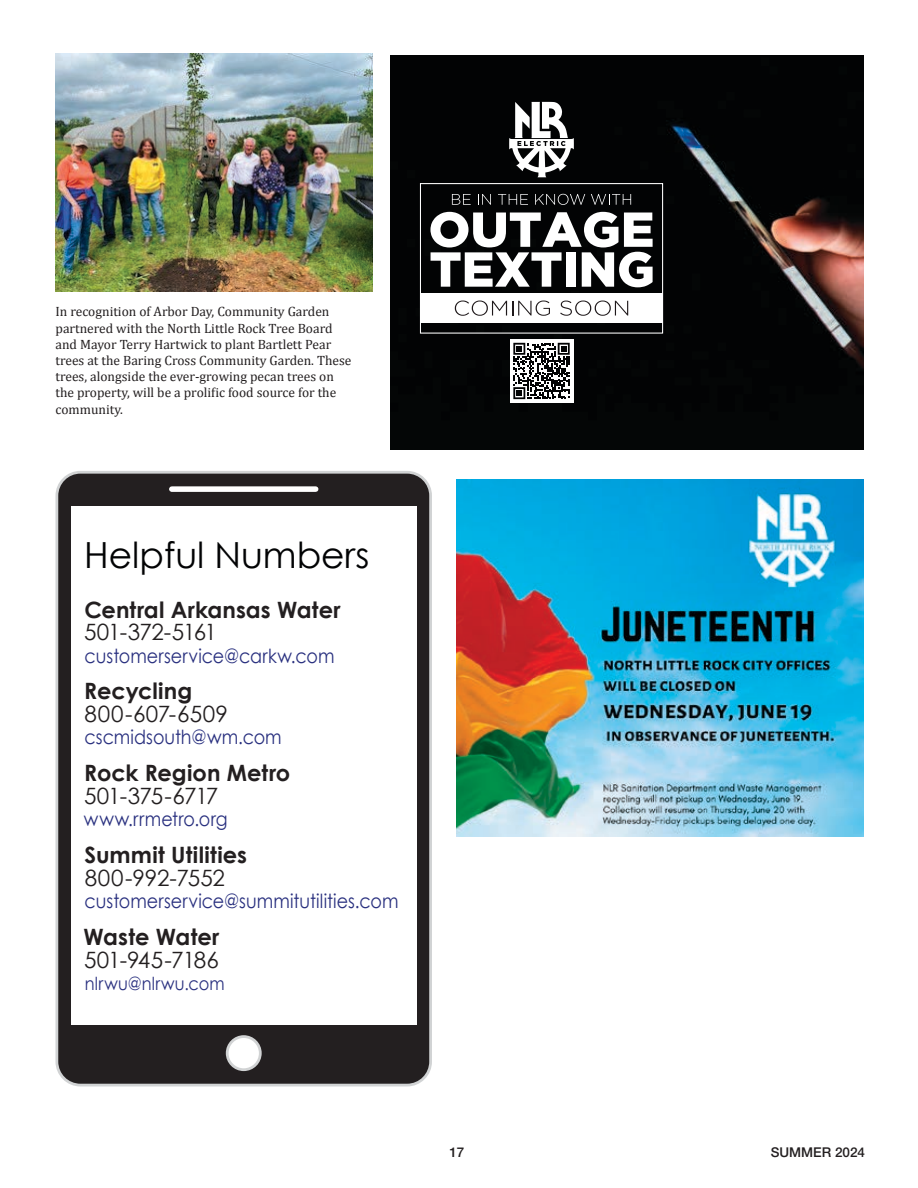
<style>
.page{position:relative;width:918px;height:1188px;background:#fff}
.page>*{position:absolute;margin:0;border:0;box-sizing:border-box;transform-origin:0 0}
.t1{font:36px "Century Gothic";color:#020304}
.t2{font:700 22.5px "Century Gothic";letter-spacing:.005em;color:#231f20}
.t3{font:22.5px "Century Gothic";letter-spacing:-.045em;color:#231f20}
.t4{font:22.5px "Century Gothic";letter-spacing:-.05em;color:#231f20}
.t5{font:22.5px "Century Gothic";letter-spacing:.015em;color:#231f20}
.t6{font:22.5px "Century Gothic";color:#231f20}
.t7{font:19.5px "Century Gothic";letter-spacing:.005em;color:#29307f;scale:.9 1}
.t8{font:18px "Century Gothic";letter-spacing:.015em;color:#29307f;scale:.9 1}
.t9{font:13.5px/16.2px "Cambria";color:#231f20}
.t10{font:500 13.5px "Helvetica Neue LT Std";color:#231f20}
</style>
<div class="page">
<img style="left:55px;top:54px;width:317px;height:237px">
<img style="left:391px;top:55px;width:473px;height:394px">
<div style="left:420px;top:183px;width:243px;height:151px;border:1px solid #fff"></div>
<svg style="left:430px;top:212px;width:223px;height:75px"></svg>
<div style="left:420px;top:293px;width:243px;height:30px;background:#fff"></div>
<svg style="left:455px;top:301px;width:95px;height:15px"></svg>
<svg style="left:560px;top:301px;width:68px;height:15px"></svg>
<svg style="left:452px;top:194px;width:19px;height:11px"></svg>
<svg style="left:478px;top:194px;width:13px;height:11px"></svg>
<svg style="left:498px;top:194px;width:30px;height:11px"></svg>
<svg style="left:535px;top:194px;width:50px;height:11px"></svg>
<svg style="left:591px;top:194px;width:40px;height:11px"></svg>
<svg style="left:509px;top:102px;width:65px;height:75px"></svg>
<div style="left:510px;top:339px;width:63px;height:64px;background:#fff"></div>
<svg style="left:513px;top:343px;width:57px;height:56px"></svg>
<img style="left:457px;top:480px;width:407px;height:356px">
<div style="left:57px;top:472px;width:374px;height:613px;background:#231f20;border-radius:24px"></div>
<div style="left:55px;top:471px;width:377px;height:615px;border:3px solid #d1d3d4;border-radius:24px"></div>
<div style="left:71px;top:506px;width:346px;height:519px;background:#fff"></div>
<div style="left:227px;top:1037px;width:33px;height:33px;background:#fff;border-radius:50%"></div>
<div style="left:226px;top:1035px;width:36px;height:36px;border:3px solid #d1d3d4;border-radius:50%"></div>
<div style="left:172px;top:486px;width:144px;height:6px;background:#fff"></div>
<p class="t9" style="left:56px;top:304px;width:298px">In recognition of Arbor Day, Community Garden partnered with the North Little Rock Tree Board and Mayor Terry Hartwick to plant Bartlett Pear trees at the Baring Cross Community Garden. These trees, alongside the ever-growing pecan trees on the property, will be a prolific food source for the community.</p>
<h1 class="t1" style="left:84px;top:533px;width:287px">Helpful Numbers</h1>
<h2 class="t2" style="left:84px;top:595px;width:258px">Central Arkansas Water</h2>
<h2 class="t4" style="left:84px;top:618px;width:134px">501-372-5161</h2>
<h3 class="t7" style="left:85px;top:644px;width:279px">customerservice@carkw.com</h3>
<h2 class="t2" style="left:84px;top:677px;width:109px">Recycling</h2>
<h2 class="t5" style="left:85px;top:700px;width:145px">800-607-6509</h2>
<h3 class="t7" style="left:85px;top:726px;width:221px">cscmidsouth@wm.com</h3>
<h2 class="t2" style="left:84px;top:759px;width:207px">Rock Region Metro</h2>
<h2 class="t3" style="left:84px;top:782px;width:136px">501-375-6717</h2>
<h3 class="t7" style="left:84px;top:807px;width:161px">www.rrmetro.org</h3>
<h2 class="t2" style="left:84px;top:841px;width:164px">Summit Utilities</h2>
<h2 class="t6" style="left:85px;top:864px;width:142px">800-992-7552</h2>
<h3 class="t7" style="left:85px;top:889px;width:350px">customerservice@summitutilities.com</h3>
<h2 class="t2" style="left:84px;top:923px;width:137px">Waste Water</h2>
<h2 class="t3" style="left:84px;top:946px;width:137px">501-945-7186</h2>
<h3 class="t8" style="left:85px;top:973px;width:157px">nlrwu@nlrwu.com</h3>
<p class="t10" style="left:449px;top:1144px;width:17px">17</p>
<p class="t10" style="left:771px;top:1144px;width:96px">SUMMER 2024</p>
</div>
